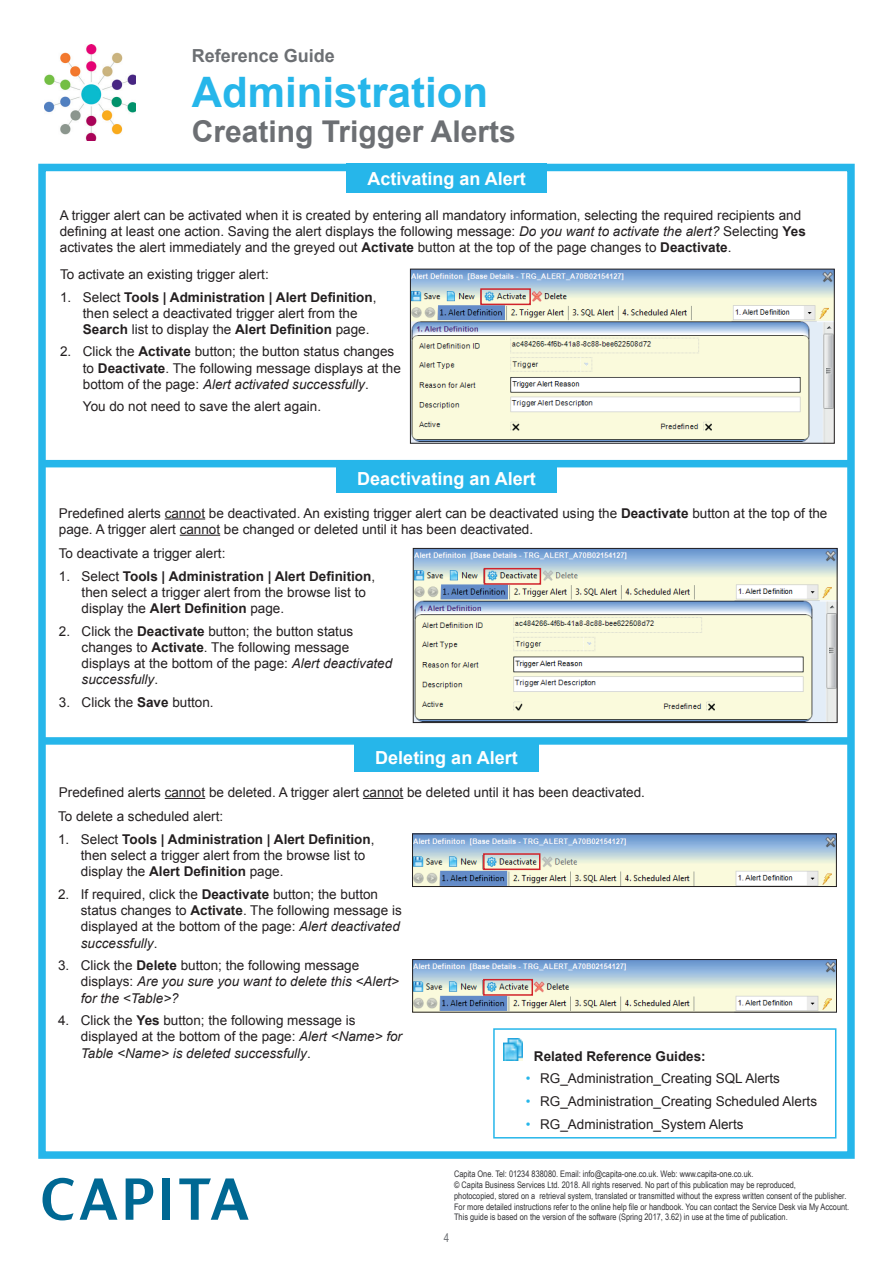
<style>
.page{position:relative;width:893px;height:1263px;background:#fff}
.page>*{position:absolute;margin:0;border:0;box-sizing:border-box;transform-origin:0 0}
.t1{font:700 42px "Arial";color:#26b6ea}
.t2{font:700 30px "Arial";color:#6c6f73}
.t3{font:700 18px "Arial";color:#fff}
.t4{font:700 18px "Arial";color:#6c6f73}
.t5{font:13.5px/16.2px "Arial";color:#231f20}
.t6{font:italic 13.5px/16.2px "Arial";color:#231f20}
.t7{font:700 13.5px "Arial";color:#231f20}
.t8{font:12px "Arial Narrow";color:#6c6f73}
.t9{font:9px/10.8px "Arial Narrow";color:#323235}
.s1{font-style:italic}
.s2{font-weight:700}
.s3{font-style:normal}
.s4{font-weight:700;font-style:normal}
.s5{color:#26b6ea}
</style>
<div class="page">
<div style="left:38px;top:164px;width:817px;height:995px;border:8px solid #26b6ea"></div>
<div style="left:336px;top:464px;width:221px;height:29px;background:#26b6ea"></div>
<div style="left:354px;top:742px;width:185px;height:29px;background:#26b6ea"></div>
<div style="left:346px;top:164px;width:201px;height:29px;background:#26b6ea"></div>
<hr style="left:165px;top:518px;width:40px;height:1px;background:#231f20">
<hr style="left:180px;top:535px;width:40px;height:1px;background:#231f20">
<hr style="left:165px;top:798px;width:40px;height:1px;background:#231f20">
<hr style="left:363px;top:798px;width:40px;height:1px;background:#231f20">
<img style="left:503px;top:1038px;width:20px;height:23px">
<div style="left:493px;top:1028px;width:343px;height:110px;border:2px solid #26b6ea"></div>
<svg style="left:126px;top:1178px;width:27px;height:42px"></svg>
<div style="left:162px;top:1178px;width:8px;height:42px;background:#006893"></div>
<svg style="left:43px;top:1178px;width:31px;height:42px"></svg>
<svg style="left:80px;top:1178px;width:37px;height:42px"></svg>
<svg style="left:179px;top:1178px;width:70px;height:42px"></svg>
<img style="left:45px;top:45px;width:91px;height:96px">
<div style="left:43px;top:460px;width:807px;height:7px;background:#26b6ea"></div>
<div style="left:41px;top:737px;width:808px;height:8px;background:#26b6ea"></div>
<img style="left:412px;top:271px;width:421px;height:171px">
<div style="left:410px;top:269px;width:425px;height:175px;border:1px solid #231f20"></div>
<img style="left:415px;top:550px;width:420px;height:171px">
<div style="left:413px;top:548px;width:424px;height:175px;border:1px solid #231f20"></div>
<img style="left:414px;top:835px;width:421px;height:50px">
<div style="left:412px;top:833px;width:425px;height:54px;border:1px solid #231f20"></div>
<img style="left:414px;top:961px;width:421px;height:49px">
<div style="left:412px;top:959px;width:425px;height:53px;border:1px solid #231f20"></div>
<div style="left:480px;top:288px;width:51px;height:17px;border:2px solid #d1232a"></div>
<div style="left:484px;top:568px;width:57px;height:17px;border:2px solid #d1232a"></div>
<div style="left:483px;top:853px;width:57px;height:17px;border:2px solid #d1232a"></div>
<div style="left:483px;top:979px;width:50px;height:17px;border:2px solid #d1232a"></div>
<h3 class="t4" style="left:192px;top:44px;width:145px">Reference Guide</h3>
<h1 class="t1" style="left:192px;top:64px;width:298px">Administration</h1>
<h2 class="t2" style="left:192px;top:112px;width:325px">Creating Trigger Alerts</h2>
<h3 class="t3" style="left:367px;top:167px;width:160px">Activating an Alert</h3>
<p class="t5" style="left:60px;top:207px;width:747px">A trigger alert can be activated when it is created by entering all mandatory information, selecting the required recipients and defining at least one action. Saving the alert displays the following message: <span class="s1">Do you want to activate the alert?</span> Selecting <span class="s2">Yes </span>activates the alert immediately and the greyed out <span class="s2">Activate</span> button at the top of the page changes to <span class="s2">Deactivate</span>.</p>
<p class="t5" style="left:60px;top:266px;width:210px">To activate an existing trigger alert:</p>
<p class="t5" style="left:83px;top:289px;width:295px;text-indent:-23px">1. Select <span class="s2">Tools | Administration | Alert Definition</span>, then select a deactivated trigger alert from the<br><span class="s2">Search</span> list to display the <span class="s2">Alert Definition</span> page.</p>
<p class="t5" style="left:83px;top:344px;width:319px;text-indent:-23px">2. Click the <span class="s2">Activate</span> button; the button status changes to <span class="s2">Deactivate</span>. The following message displays at the bottom of the page: <span class="s1">Alert activated successfully</span>.</p>
<p class="t5" style="left:83px;top:399px;width:240px">You do not need to save the alert again.</p>
<h3 class="t3" style="left:357px;top:467px;width:180px">Deactivating an Alert</h3>
<p class="t5" style="left:59px;top:505px;width:770px">Predefined alerts cannot be deactivated. An existing trigger alert can be deactivated using the <span class="s2">Deactivate</span> button at the top of the page. A trigger alert cannot be changed or deleted until it has been deactivated.</p>
<p class="t5" style="left:59px;top:545px;width:168px">To deactivate a trigger alert:</p>
<p class="t5" style="left:82px;top:568px;width:295px;text-indent:-23px">1. Select <span class="s2">Tools | Administration | Alert Definition</span>, then select a trigger alert from the browse list to display the <span class="s2">Alert Definition</span> page.</p>
<p class="t5" style="left:82px;top:623px;width:312px;text-indent:-23px">2. Click the <span class="s2">Deactivate</span> button; the button status changes to <span class="s2">Activate</span>. The following message displays at the bottom of the page: <span class="s1">Alert deactivated successfully</span>.</p>
<p class="t5" style="left:59px;top:694px;width:156px">3. Click the <span class="s2">Save</span> button.</p>
<h3 class="t3" style="left:375px;top:745px;width:144px">Deleting an Alert</h3>
<p class="t5" style="left:59px;top:784px;width:588px">Predefined alerts cannot be deleted. A trigger alert cannot be deleted until it has been deactivated.</p>
<p class="t5" style="left:58px;top:809px;width:167px">To delete a scheduled alert:</p>
<p class="t5" style="left:81px;top:831px;width:295px;text-indent:-23px">1. Select <span class="s2">Tools | Administration | Alert Definition</span>, then select a trigger alert from the browse list to display the <span class="s2">Alert Definition</span> page.</p>
<p class="t5" style="left:81px;top:886px;width:322px;text-indent:-23px">2. If required, click the <span class="s2">Deactivate</span> button; the button status changes to <span class="s2">Activate</span>. The following message is displayed at the bottom of the page: <span class="s1">Alert deactivated successfully</span>.</p>
<p class="t6" style="left:81px;top:957px;width:320px;text-indent:-23px"><span class="s3">3. Click the</span> <span class="s4">Delete</span> <span class="s3">button; the following message displays:</span> Are you sure you want to delete this &lt;Alert&gt; for the &lt;Table&gt;?</p>
<p class="t5" style="left:81px;top:1012px;width:323px;text-indent:-23px">4. Click the <span class="s2">Yes</span> button; the following message is displayed at the bottom of the page: <span class="s1">Alert &lt;Name&gt; for<br>Table &lt;Name&gt; is deleted successfully</span>.</p>
<p class="t7" style="left:534px;top:1047px;width:173px">Related Reference Guides:</p>
<p class="t5" style="left:526px;top:1071px;width:255px"><span class="s5">•</span> RG_Administration_Creating SQL Alerts</p>
<p class="t5" style="left:526px;top:1093px;width:293px"><span class="s5">•</span> RG_Administration_Creating Scheduled Alerts</p>
<p class="t5" style="left:526px;top:1116px;width:219px"><span class="s5">•</span> RG_Administration_System Alerts</p>
<p class="t9" style="left:454px;top:1168px;width:397px">Capita One. Tel: 01234 838080. Email: info@capita-one.co.uk. Web: www.capita-one.co.uk.<br>© Capita Business Services Ltd. 2018. All rights reserved. No part of this publication may be reproduced,<br>photocopied, stored on a retrieval system, translated or transmitted without the express written consent of the publisher.<br>For more detailed instructions refer to the online help file or handbook. You can contact the Service Desk via My Account.<br>This guide is based on the version of the software (Spring 2017, 3.62) in use at the time of publication.</p>
<p class="t8" style="left:444px;top:1229px;width:7px">4</p>
</div>
